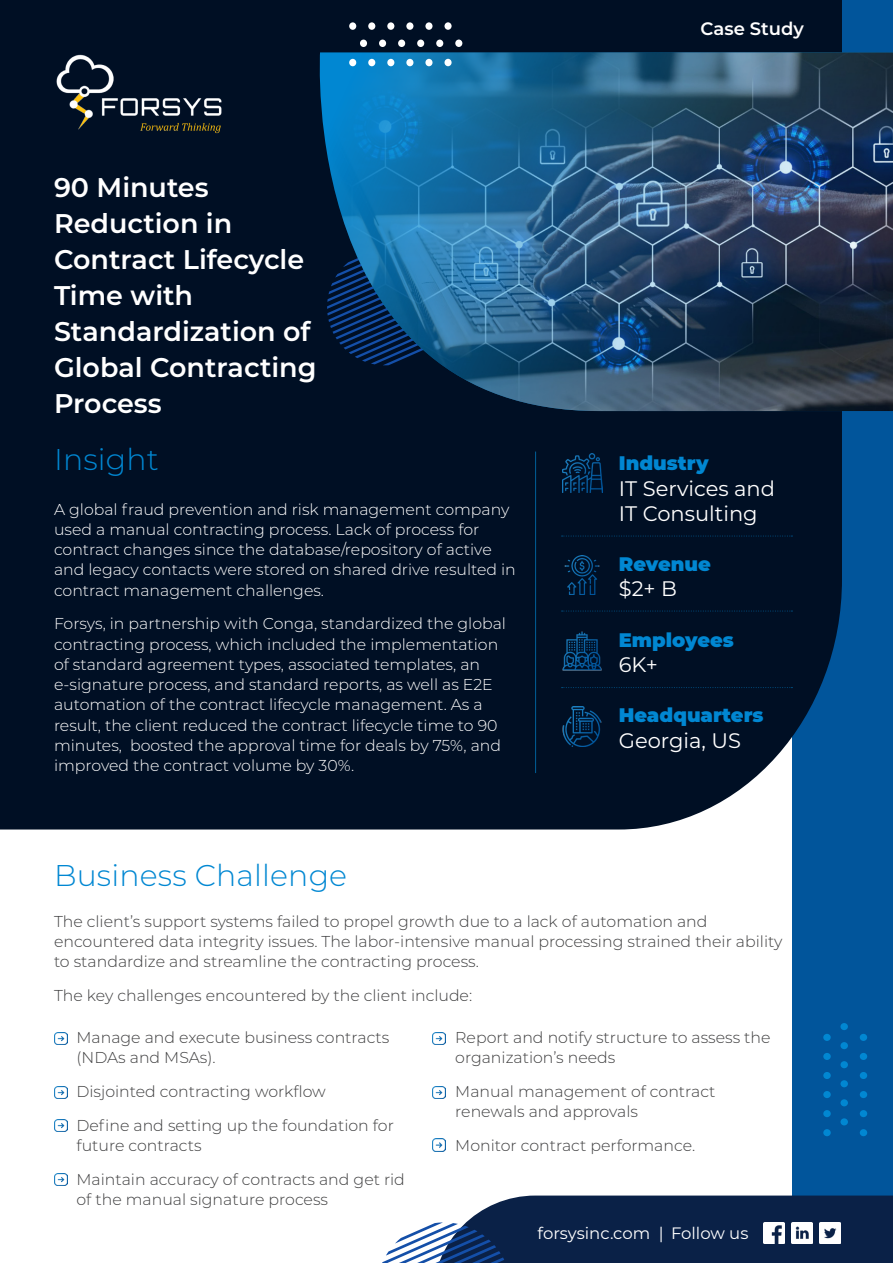
<style>
.page{position:relative;width:893px;height:1263px;background:#fff}
.page>*{position:absolute;margin:0;border:0;box-sizing:border-box;transform-origin:0 0}
.t1{font:300 30px "Montserrat";letter-spacing:.005em;color:#0187d2}
.t2{font:600 27px/36px "Montserrat";color:#fff}
.t3{font:21px "Montserrat";color:#fff}
.t4{font:900 19.5px "Montserrat";color:#0187d2}
.t5{font:600 18px "Montserrat";color:#fff}
.t6{font:16.5px "Montserrat";color:#fff}
.t7{font:300 15.75px/20.2px "Montserrat";color:#fff}
.t8{font:300 15.75px/20.2px "Montserrat";color:#3e3e3f}
</style>
<div class="page">
<div style="left:792px;top:0;width:101px;height:1263px;background:#01559b"></div>
<div style="left:0;top:0;width:842px;height:829px;background:#000f24"></div>
<div style="left:299px;top:52px;width:19px;height:359px;background:#000f24"></div>
<img style="left:318px;top:52px;width:575px;height:359px">
<div style="left:823px;top:1034px;width:8px;height:7px;background:#0187d2;border-radius:50%"></div>
<div style="left:823px;top:1053px;width:8px;height:7px;background:#0187d2;border-radius:50%"></div>
<div style="left:823px;top:1072px;width:8px;height:7px;background:#0187d2;border-radius:50%"></div>
<div style="left:823px;top:1091px;width:8px;height:7px;background:#0187d2;border-radius:50%"></div>
<div style="left:823px;top:1110px;width:8px;height:7px;background:#0187d2;border-radius:50%"></div>
<div style="left:823px;top:1129px;width:8px;height:7px;background:#0187d2;border-radius:50%"></div>
<div style="left:860px;top:1034px;width:7px;height:7px;background:#0187d2;border-radius:50%"></div>
<div style="left:860px;top:1053px;width:7px;height:7px;background:#0187d2;border-radius:50%"></div>
<div style="left:860px;top:1072px;width:7px;height:7px;background:#0187d2;border-radius:50%"></div>
<div style="left:860px;top:1091px;width:7px;height:7px;background:#0187d2;border-radius:50%"></div>
<div style="left:860px;top:1110px;width:7px;height:7px;background:#0187d2;border-radius:50%"></div>
<div style="left:860px;top:1129px;width:7px;height:7px;background:#0187d2;border-radius:50%"></div>
<div style="left:840px;top:1023px;width:8px;height:7px;background:#0187d2;border-radius:50%"></div>
<div style="left:840px;top:1042px;width:8px;height:7px;background:#0187d2;border-radius:50%"></div>
<div style="left:840px;top:1061px;width:8px;height:7px;background:#0187d2;border-radius:50%"></div>
<div style="left:840px;top:1080px;width:8px;height:7px;background:#0187d2;border-radius:50%"></div>
<div style="left:840px;top:1099px;width:8px;height:7px;background:#0187d2;border-radius:50%"></div>
<div style="left:840px;top:1118px;width:8px;height:7px;background:#0187d2;border-radius:50%"></div>
<svg style="left:382px;top:1195px;width:511px;height:68px;background:#314668"></svg>
<img style="left:45px;top:45px;width:188px;height:94px">
<svg style="left:562px;top:535px;width:230px;height:2px"></svg>
<svg style="left:562px;top:610px;width:230px;height:2px"></svg>
<svg style="left:562px;top:687px;width:230px;height:1px"></svg>
<img style="left:563px;top:453px;width:39px;height:39px">
<img style="left:562px;top:555px;width:40px;height:40px">
<img style="left:562px;top:631px;width:40px;height:39px">
<img style="left:562px;top:707px;width:40px;height:39px">
<hr style="left:535px;top:452px;width:1px;height:321px;background:#0187d2">
<img style="left:763px;top:1222px;width:21px;height:22px">
<img style="left:791px;top:1222px;width:21px;height:22px">
<img style="left:819px;top:1222px;width:21px;height:22px">
<svg style="left:55px;top:1032px;width:12px;height:13px"></svg>
<svg style="left:433px;top:1032px;width:12px;height:13px"></svg>
<svg style="left:55px;top:1086px;width:12px;height:13px"></svg>
<svg style="left:433px;top:1086px;width:12px;height:13px"></svg>
<svg style="left:433px;top:1138px;width:12px;height:13px"></svg>
<svg style="left:55px;top:1119px;width:12px;height:13px"></svg>
<svg style="left:55px;top:1173px;width:12px;height:13px"></svg>
<div style="left:444px;top:22px;width:8px;height:8px;background:#fff;border-radius:50%"></div>
<div style="left:425px;top:22px;width:7px;height:8px;background:#fff;border-radius:50%"></div>
<div style="left:406px;top:22px;width:7px;height:8px;background:#fff;border-radius:50%"></div>
<div style="left:387px;top:22px;width:7px;height:8px;background:#fff;border-radius:50%"></div>
<div style="left:368px;top:22px;width:7px;height:8px;background:#fff;border-radius:50%"></div>
<div style="left:349px;top:22px;width:7px;height:8px;background:#fff;border-radius:50%"></div>
<div style="left:444px;top:59px;width:8px;height:7px;background:#fff;border-radius:50%"></div>
<div style="left:425px;top:59px;width:7px;height:7px;background:#fff;border-radius:50%"></div>
<div style="left:406px;top:59px;width:7px;height:7px;background:#fff;border-radius:50%"></div>
<div style="left:387px;top:59px;width:7px;height:7px;background:#fff;border-radius:50%"></div>
<div style="left:368px;top:59px;width:7px;height:7px;background:#fff;border-radius:50%"></div>
<div style="left:349px;top:59px;width:7px;height:7px;background:#fff;border-radius:50%"></div>
<div style="left:455px;top:40px;width:7px;height:7px;background:#fff;border-radius:50%"></div>
<div style="left:436px;top:40px;width:7px;height:7px;background:#fff;border-radius:50%"></div>
<div style="left:417px;top:40px;width:7px;height:7px;background:#fff;border-radius:50%"></div>
<div style="left:398px;top:40px;width:7px;height:7px;background:#fff;border-radius:50%"></div>
<div style="left:379px;top:40px;width:7px;height:7px;background:#fff;border-radius:50%"></div>
<div style="left:360px;top:40px;width:7px;height:7px;background:#fff;border-radius:50%"></div>
<p class="t2" style="left:54px;top:168px;width:264px">90 Minutes<br>Reduction in<br>Contract Lifecycle<br>Time with<br>Standardization of<br>Global Contracting<br>Process</p>
<p class="t1" style="left:54px;top:439px;width:106px">Insight</p>
<p class="t7" style="left:54px;top:498px;width:463px">A global fraud prevention and risk management company used a manual contracting process. Lack of process for contract changes since the database/repository of active and legacy contacts were stored on shared drive resulted in contract management challenges.</p>
<p class="t7" style="left:54px;top:613px;width:454px">Forsys, in partnership with Conga, standardized the global contracting process, which included the implementation of standard agreement types, associated templates, an e-signature process, and standard reports, as well as E2E automation of the contract lifecycle management. As a result, the client reduced the contract lifecycle time to 90 minutes, boosted the approval time for deals by 75%, and improved the contract volume by 30%.</p>
<p class="t5" style="left:700px;top:16px;width:105px">Case Study</p>
<p class="t4" style="left:619px;top:449px;width:91px">Industry</p>
<p class="t3" style="left:619px;top:474px;width:158px">IT Services and</p>
<p class="t3" style="left:619px;top:499px;width:140px">IT Consulting</p>
<p class="t4" style="left:619px;top:550px;width:94px">Revenue</p>
<p class="t3" style="left:619px;top:574px;width:60px">$2+ B</p>
<p class="t4" style="left:619px;top:625px;width:117px">Employees</p>
<p class="t3" style="left:619px;top:650px;width:41px">6K+</p>
<p class="t4" style="left:619px;top:701px;width:146px">Headquarters</p>
<p class="t3" style="left:619px;top:726px;width:124px">Georgia, US</p>
<p class="t1" style="left:54px;top:855px;width:295px">Business Challenge</p>
<p class="t8" style="left:54px;top:911px;width:730px">The client’s support systems failed to propel growth due to a lack of automation and encountered data integrity issues. The labor-intensive manual processing strained their ability to standardize and streamline the contracting process.</p>
<p class="t8" style="left:54px;top:985px;width:420px">The key challenges encountered by the client include:</p>
<p class="t8" style="left:76px;top:1027px;width:314px">Manage and execute business contracts (NDAs and MSAs).</p>
<p class="t8" style="left:76px;top:1081px;width:251px">Disjointed contracting workflow</p>
<p class="t8" style="left:76px;top:1114px;width:319px">Define and setting up the foundation for future contracts</p>
<p class="t8" style="left:76px;top:1168px;width:330px">Maintain accuracy of contracts and get rid of the manual signature process</p>
<p class="t8" style="left:455px;top:1027px;width:317px">Report and notify structure to assess the organization’s needs</p>
<p class="t8" style="left:455px;top:1081px;width:262px">Manual management of contract renewals and approvals</p>
<p class="t8" style="left:455px;top:1135px;width:241px">Monitor contract performance.</p>
<p class="t6" style="left:538px;top:1221px;width:212px">forsysinc.com | Follow us</p>
</div>
